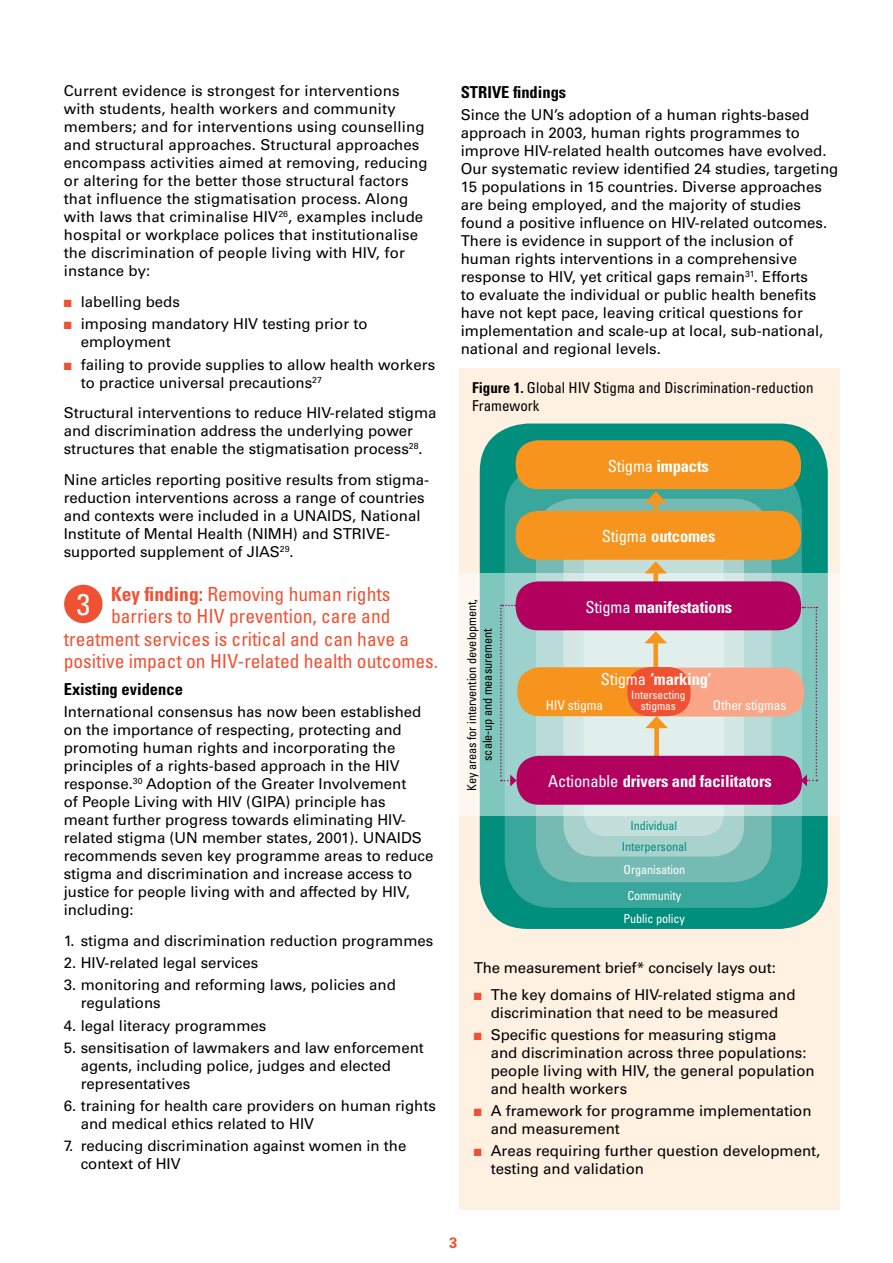
<style>
.page{position:relative;width:893px;height:1263px;background:#fff}
.page>*{position:absolute;margin:0;border:0;box-sizing:border-box;transform-origin:0 0}
.t1{font:condensed 30px "Univers";color:#fff}
.t2{font:condensed 19.5px "Univers";color:#f05133}
.t3{font:700 condensed 16.65px "Univers";letter-spacing:-.01em;color:#fff}
.t4{font:700 condensed 16.5px "Univers";color:#000}
.t5{font:15px/18px "Univers";color:#000}
.t6{font:condensed 15px/18px "Univers";color:#000}
.t7{font:700 15px "Univers";color:#f05133}
.t8{font:condensed 13.5px "Univers";letter-spacing:-.01em;color:#fff}
.t9{font:condensed 12.3px/15.5px "Univers";letter-spacing:-.01em;color:#000;text-align:center}
.t10{font:condensed 12.3px/26.1px "Univers";letter-spacing:-.01em;color:#fff;text-align:center}
.t11{font:condensed 12.3px/21.1px "Univers";letter-spacing:-.01em;color:#008e7d;text-align:center}
.t12{font:condensed 11.55px/10.8px "Univers";letter-spacing:-.01em;color:#fff;text-align:center}
.s1{color:#f05133}
.s2{font-weight:700}
.s3{font-weight:400}
</style>
<div class="page">
<div style="left:460px;top:368px;width:380px;height:841px;background:#fff1e2"></div>
<div style="left:480px;top:423px;width:348px;height:506px;background:#008e7d;border-radius:48px"></div>
<div style="left:505px;top:464px;width:297px;height:444px;background:#39a79c;border-radius:48px"></div>
<div style="left:536px;top:499px;width:235px;height:383px;background:#76bbb3;border-radius:38px"></div>
<div style="left:563px;top:533px;width:181px;height:323px;background:#a9d2cd;border-radius:31px"></div>
<div style="left:584px;top:537px;width:140px;height:299px;background:#c3dfdb;border-radius:22px"></div>
<svg style="left:459px;top:573px;width:381px;height:243px"></svg>
<div style="left:516px;top:440px;width:285px;height:49px;background:#f7941e;border-radius:22px"></div>
<div style="left:654px;top:724px;width:5px;height:33px;background:#f7941e"></div>
<svg style="left:645px;top:716px;width:23px;height:12px"></svg>
<div style="left:653px;top:639px;width:5px;height:30px;background:#f7941e"></div>
<svg style="left:644px;top:631px;width:23px;height:12px"></svg>
<div style="left:653px;top:569px;width:5px;height:15px;background:#f7941e"></div>
<svg style="left:645px;top:561px;width:22px;height:12px"></svg>
<div style="left:653px;top:499px;width:5px;height:15px;background:#f7941e"></div>
<svg style="left:644px;top:491px;width:23px;height:12px"></svg>
<div style="left:517px;top:756px;width:285px;height:49px;background:#b1005d;border-radius:22px"></div>
<div style="left:516px;top:581px;width:285px;height:49px;background:#b1005d;border-radius:22px"></div>
<div style="left:516px;top:511px;width:285px;height:49px;background:#f7941e;border-radius:22px"></div>
<div style="left:517px;top:667px;width:149px;height:49px;background:#f7941e;border-radius:22px"></div>
<div style="left:656px;top:668px;width:148px;height:48px;background:#f8a687;border-radius:22px"></div>
<div style="left:627px;top:667px;width:64px;height:49px;background:#f05133;border-radius:22px"></div>
<svg style="left:500px;top:605px;width:17px;height:181px;background:#95c3c3"></svg>
<svg style="left:801px;top:607px;width:16px;height:179px;background:#85bbb7"></svg>
<div style="left:64px;top:585px;width:39px;height:38px;background:#f05133;border-radius:50%"></div>
<p class="t5" style="left:64px;top:82px;width:365px">Current evidence is strongest for interventions with students, health workers and community members; and for interventions using counselling and structural approaches. Structural approaches encompass activities aimed at removing, reducing or altering for the better those structural factors that influence the stigmatisation process. Along with laws that criminalise HIV<sup>26</sup>, examples include hospital or workplace polices that institutionalise the discrimination of people living with HIV, for instance by:</p>
<p class="t5" style="left:64px;top:293px;width:118px"><span class="s1">■</span> labelling beds</p>
<p class="t5" style="left:81px;top:315px;width:288px;text-indent:-17px"><span class="s1">■</span> imposing mandatory HIV testing prior to employment</p>
<p class="t5" style="left:81px;top:355px;width:356px;text-indent:-17px"><span class="s1">■</span> failing to provide supplies to allow health workers to practice universal precautions<sup>27</sup></p>
<p class="t5" style="left:64px;top:404px;width:374px">Structural interventions to reduce HIV-related stigma and discrimination address the underlying power structures that enable the stigmatisation process<sup>28</sup>.</p>
<p class="t5" style="left:64px;top:471px;width:367px">Nine articles reporting positive results from stigma&shy;reduction interventions across a range of countries and contexts were included in a UNAIDS, National Institute of Mental Health (NIMH) and STRIVE&shy;supported supplement of JIAS<sup>29</sup>.</p>
<h2 class="t2" style="left:111px;top:582px;width:281px"><span class="s2">Key finding:</span> Removing human rights</h2>
<h2 class="t2" style="left:111px;top:604px;width:281px">barriers to HIV prevention, care and</h2>
<h2 class="t2" style="left:64px;top:627px;width:347px">treatment services is critical and can have a</h2>
<h2 class="t2" style="left:64px;top:649px;width:376px">positive impact on HIV-related health outcomes.</h2>
<p class="t4" style="left:64px;top:679px;width:121px">Existing evidence</p>
<p class="t5" style="left:64px;top:703px;width:371px">International consensus has now been established on the importance of respecting, protecting and promoting human rights and incorporating the principles of a rights-based approach in the HIV response.<sup>30</sup> Adoption of the Greater Involvement<br>of People Living with HIV (GIPA) principle has meant further progress towards eliminating HIV&shy;related stigma (UN member states, 2001). UNAIDS recommends seven key programme areas to reduce stigma and discrimination and increase access to justice for people living with and affected by HIV, including:</p>
<p class="t5" style="left:64px;top:932px;width:371px">1. stigma and discrimination reduction programmes</p>
<p class="t5" style="left:64px;top:954px;width:196px">2. HIV-related legal services</p>
<p class="t5" style="left:81px;top:976px;width:317px;text-indent:-17px">3. monitoring and reforming laws, policies and regulations</p>
<p class="t5" style="left:64px;top:1016px;width:204px">4. legal literacy programmes</p>
<p class="t5" style="left:81px;top:1039px;width:345px;text-indent:-17px">5. sensitisation of lawmakers and law enforcement agents, including police, judges and elected representatives</p>
<p class="t5" style="left:81px;top:1097px;width:357px;text-indent:-17px">6. training for health care providers on human rights and medical ethics related to HIV</p>
<p class="t5" style="left:81px;top:1137px;width:327px;text-indent:-17px">7. reducing discrimination against women in the context of HIV</p>
<h1 class="t1" style="left:77px;top:585px;width:15px">3</h1>
<p class="t4" style="left:461px;top:82px;width:107px">STRIVE findings</p>
<p class="t5" style="left:461px;top:106px;width:379px">Since the UN’s adoption of a human rights-based approach in 2003, human rights programmes to improve HIV-related health outcomes have evolved.<br>Our systematic review identified 24 studies, targeting 15 populations in 15 countries. Diverse approaches are being employed, and the majority of studies found a positive influence on HIV-related outcomes.<br>There is evidence in support of the inclusion of human rights interventions in a comprehensive response to HIV, yet critical gaps remain<sup>31</sup>. Efforts<br>to evaluate the individual or public health benefits have not kept pace, leaving critical questions for implementation and scale-up at local, sub-national, national and regional levels.</p>
<p class="t6" style="left:472px;top:378px;width:343px"><span class="s2">Figure 1.</span> Global HIV Stigma and Discrimination-reduction<br>Framework</p>
<p class="t3" style="left:608px;top:456px;width:102px"><span class="s3">Stigma</span> impacts</p>
<p class="t9" style="left:464px;top:791px;width:193px;rotate:-90deg">Key areas for intervention development, scale-up and measurement</p>
<p class="t3" style="left:602px;top:526px;width:115px"><span class="s3">Stigma</span> outcomes</p>
<p class="t3" style="left:585px;top:597px;width:148px"><span class="s3">Stigma</span> manifestations</p>
<p class="t3" style="left:601px;top:668px;width:112px"><span class="s3">Stigma</span> ‘marking’</p>
<p class="t8" style="left:546px;top:696px;width:59px">HIV stigma</p>
<p class="t8" style="left:713px;top:696px;width:75px">Other stigmas</p>
<p class="t12" style="left:631px;top:689px;width:56px">I ntersecting stigmas</p>
<p class="t3" style="left:548px;top:771px;width:225px"><span class="s3">Actionable</span> drivers and facilitators</p>
<p class="t11" style="left:622px;top:814px;width:66px">Individual<br>I nterpersonal</p>
<p class="t10" style="left:624px;top:856px;width:63px">Organisation<br>Community</p>
<p class="t10" style="left:623px;top:905px;width:63px">Public policy</p>
<p class="t5" style="left:474px;top:959px;width:304px">The measurement brief* concisely lays out:</p>
<p class="t5" style="left:474px;top:985px;width:323px;text-align:center"><span class="s1">■</span> The key domains of HIV-related stigma and discrimination that need to be measured</p>
<p class="t5" style="left:491px;top:1026px;width:325px;text-indent:-17px"><span class="s1">■</span> Specific questions for measuring stigma<br>and discrimination across three populations: people living with HIV, the general population and health workers</p>
<p class="t5" style="left:491px;top:1102px;width:322px;text-indent:-17px"><span class="s1">■</span> A framework for programme implementation and measurement</p>
<p class="t5" style="left:491px;top:1142px;width:331px;text-indent:-17px"><span class="s1">■</span> Areas requiring further question development, testing and validation</p>
<p class="t7" style="left:449px;top:1233px;width:10px">3</p>
</div>
